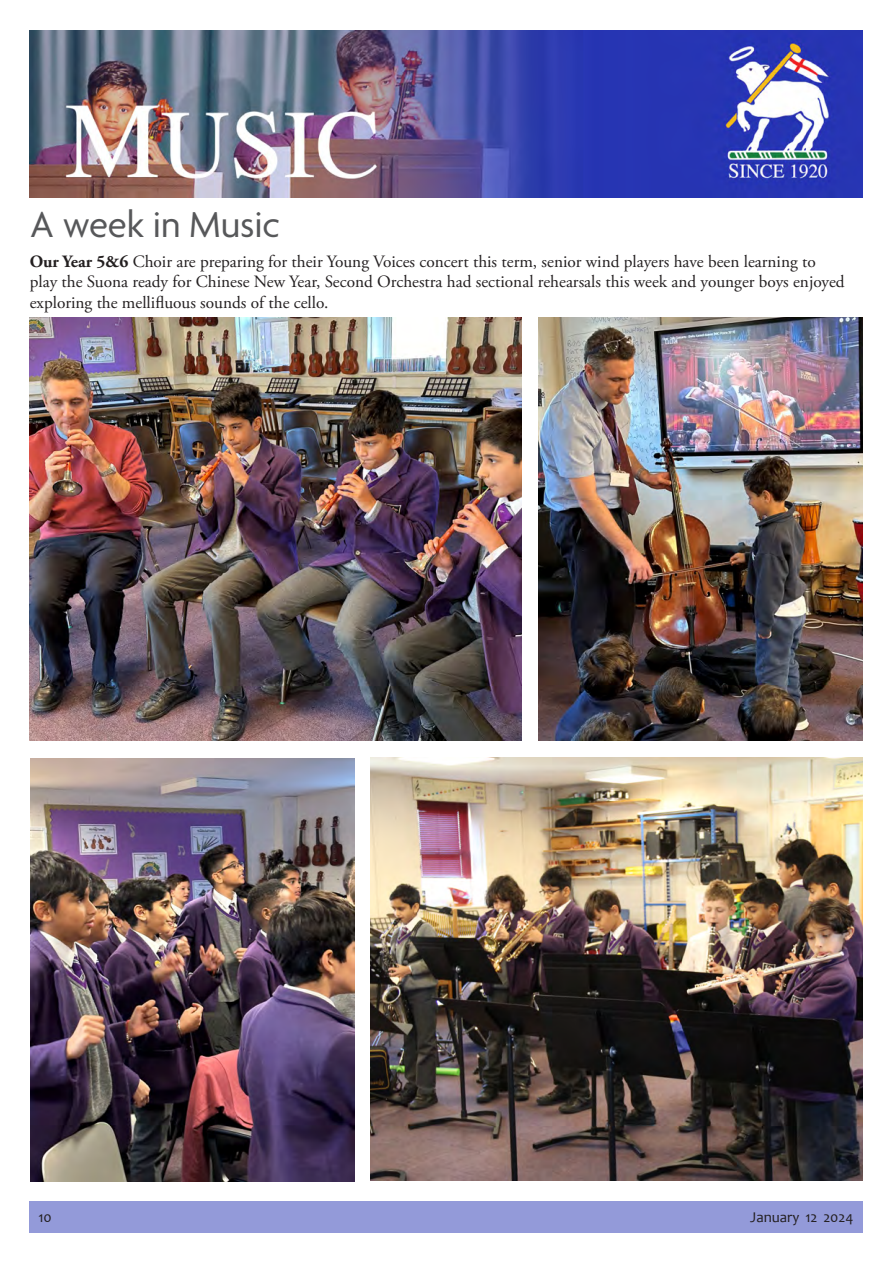
<style>
.page{position:relative;width:893px;height:1263px;background:#fff}
.page>*{position:absolute;margin:0;border:0;box-sizing:border-box;transform-origin:0 0}
.t1{font:39px "Agenda";letter-spacing:-.005em;color:#57585a}
.t2{font:17.25px/20.7px "Adobe Garamond Pro";color:#231f20}
.t3{font:15px "Candara";color:#231f20}
.s1{font-weight:700}
</style>
<div class="page">
<img style="left:29px;top:31px;width:834px;height:167px">
<div style="left:29px;top:1201px;width:834px;height:32px;background:#939ad9"></div>
<img style="left:29px;top:317px;width:493px;height:423px">
<img style="left:538px;top:317px;width:325px;height:423px">
<img style="left:370px;top:757px;width:493px;height:423px">
<img style="left:30px;top:758px;width:325px;height:423px">
<p class="t1" style="left:30px;top:203px;width:251px">A week in Music</p>
<p class="t2" style="left:30px;top:251px;width:816px"><span class="s1">Our Year 5&amp;6</span> Choir are preparing for their Young Voices concert this term, senior wind players have been learning to play the Suona ready for Chinese New Year, Second Orchestra had sectional rehearsals this week and younger boys enjoyed exploring the mellifluous sounds of the cello.</p>
<p class="t3" style="left:38px;top:1207px;width:15px">10</p>
<p class="t3" style="left:750px;top:1207px;width:105px">January 12 2024</p>
</div>
